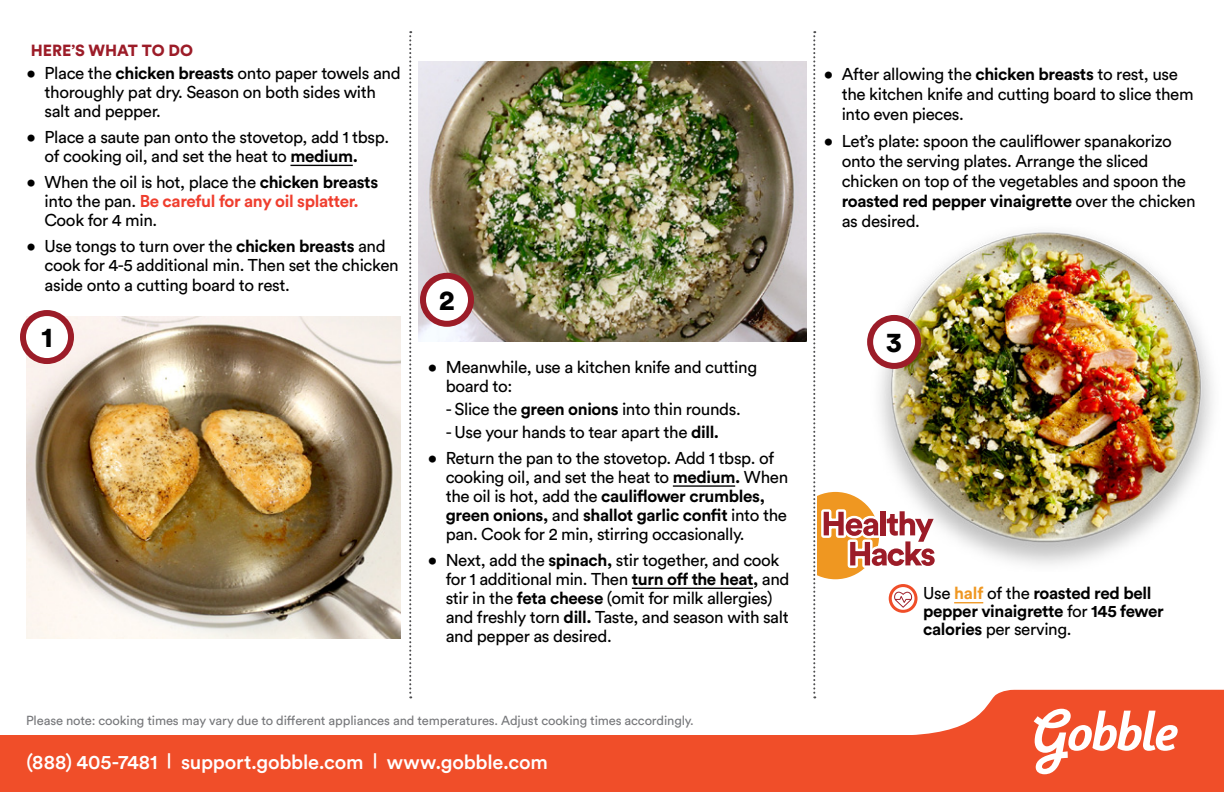
<style>
.page{position:relative;width:1224px;height:792px;background:#fff}
.page>*{position:absolute;margin:0;border:0;box-sizing:border-box;transform-origin:0 0}
.t1{font:900 28px "Circular Std";color:#000}
.t2{font:500 20px "Circular Std";letter-spacing:-.01em;color:#fff}
.t3{font:17px/19px "Circular Std";letter-spacing:-.02em;color:#000}
.t4{font:700 17px/18px "Circular Std";letter-spacing:-.02em;color:#000}
.t5{font:900 16px "Circular Std";color:#9c1c28}
.t6{font:13px "Circular Std";letter-spacing:-.01em;color:#77787b}
.s1{font-weight:700}
.s2{font-weight:700;color:#ef3e2e}
.s3{font-size:16px}
.s4{font-weight:400}
.s5{color:#ef9721}
</style>
<div class="page">
<div style="left:0;top:736px;width:1224px;height:56px;background:#f04e29"></div>
<img style="left:27px;top:316px;width:374px;height:323px">
<hr style="left:290px;top:165px;width:63px;height:1px;background:#000">
<hr style="left:673px;top:485px;width:62px;height:2px;background:#000">
<hr style="left:632px;top:588px;width:121px;height:1px;background:#000">
<img style="left:418px;top:61px;width:389px;height:281px">
<div style="left:23px;top:313px;width:48px;height:48px;background:#fff;border-radius:50%"></div>
<div style="left:20px;top:310px;width:54px;height:54px;border:6px solid #9c1c28;border-radius:50%"></div>
<div style="left:423px;top:276px;width:48px;height:48px;background:#fff;border-radius:50%"></div>
<div style="left:420px;top:273px;width:54px;height:54px;border:6px solid #9c1c28;border-radius:50%"></div>
<svg style="left:409px;top:31px;width:2px;height:667px"></svg>
<img style="left:813px;top:31px;width:411px;height:744px">
<p class="t5" style="left:31px;top:40px;width:164px">HERE’S WHAT TO DO</p>
<p class="t3" style="left:45px;top:63px;width:358px;text-indent:-18px">• Place the <span class="s1">chicken breasts</span> onto paper towels and thoroughly pat dry. Season on both sides with salt and pepper.</p>
<p class="t3" style="left:45px;top:127px;width:346px;text-indent:-18px">• Place a saute pan onto the stovetop, add 1 tbsp. of cooking oil, and set the heat to <span class="s1">medium.</span></p>
<p class="t3" style="left:45px;top:173px;width:335px;text-indent:-18px">• When the oil is hot, place the <span class="s1">chicken breasts </span>into the pan. <span class="s2">Be careful for any oil splatter.<br></span>Cook for 4 min.</p>
<p class="t3" style="left:45px;top:237px;width:356px;text-indent:-18px">• Use tongs to turn over the <span class="s1">chicken breasts</span> and cook for 4-5 additional min. Then set the chicken aside onto a cutting board to rest.</p>
<h1 class="t1" style="left:41px;top:318px;width:13px">1</h1>
<h1 class="t1" style="left:439px;top:281px;width:17px">2</h1>
<p class="t3" style="left:446px;top:357px;width:313px;text-indent:-18px">• Meanwhile, use a kitchen knife and cutting board to:</p>
<p class="t3" style="left:446px;top:399px;width:297px">- Slice the <span class="s1">green onions</span> into thin rounds.</p>
<p class="t3" style="left:446px;top:422px;width:275px">- Use your hands to tear apart the <span class="s1">dill.</span></p>
<p class="t3" style="left:446px;top:448px;width:344px;text-indent:-18px">• Return the pan to the stovetop. Add 1 tbsp. of cooking oil, and set the heat to <span class="s1">medium.</span> When the oil is hot, add the <span class="s1">cauliflower crumbles, green onions,</span> and <span class="s1">shallot garlic confit</span> into the pan. Cook for 2 min, stirring occasionally.</p>
<p class="t3" style="left:446px;top:550px;width:345px;text-indent:-18px">• Next, add the <span class="s1">spinach,</span> stir together, and cook for 1 additional min. Then <span class="s1">turn off the heat,</span> and stir in the <span class="s1">feta cheese</span> (omit for milk allergies) and freshly torn <span class="s1">dill.</span> Taste, and season with salt and pepper as desired.</p>
<p class="t6" style="left:26px;top:713px;width:669px">Please note: cooking times may vary due to different appliances and temperatures. Adjust cooking times accordingly.</p>
<p class="t2" style="left:27px;top:749px;width:523px">(888) 405-7481 <span class="s3">|</span> support.gobble.com <span class="s3">|</span> www.gobble.com</p>
<p class="t3" style="left:842px;top:64px;width:353px;line-height:20px;text-indent:-18px">• After allowing the <span class="s1">chicken breasts</span> to rest, use the kitchen knife and cutting board to slice them into even pieces.</p>
<p class="t3" style="left:842px;top:131px;width:355px;line-height:20px;text-indent:-18px">• Let’s plate: spoon the cauliflower spanakorizo onto the serving plates. Arrange the sliced chicken on top of the vegetables and spoon the <span class="s1">roasted red pepper vinaigrette</span> over the chicken as desired.</p>
<h1 class="t1" style="left:886px;top:323px;width:17px">3</h1>
<p class="t4" style="left:923px;top:584px;width:242px"><span class="s4">Use</span> <span class="s5">half</span> <span class="s4">of the</span> roasted red bell pepper vinaigrette <span class="s4">for</span> 145 fewer calories <span class="s4">per serving.</span></p>
</div>
